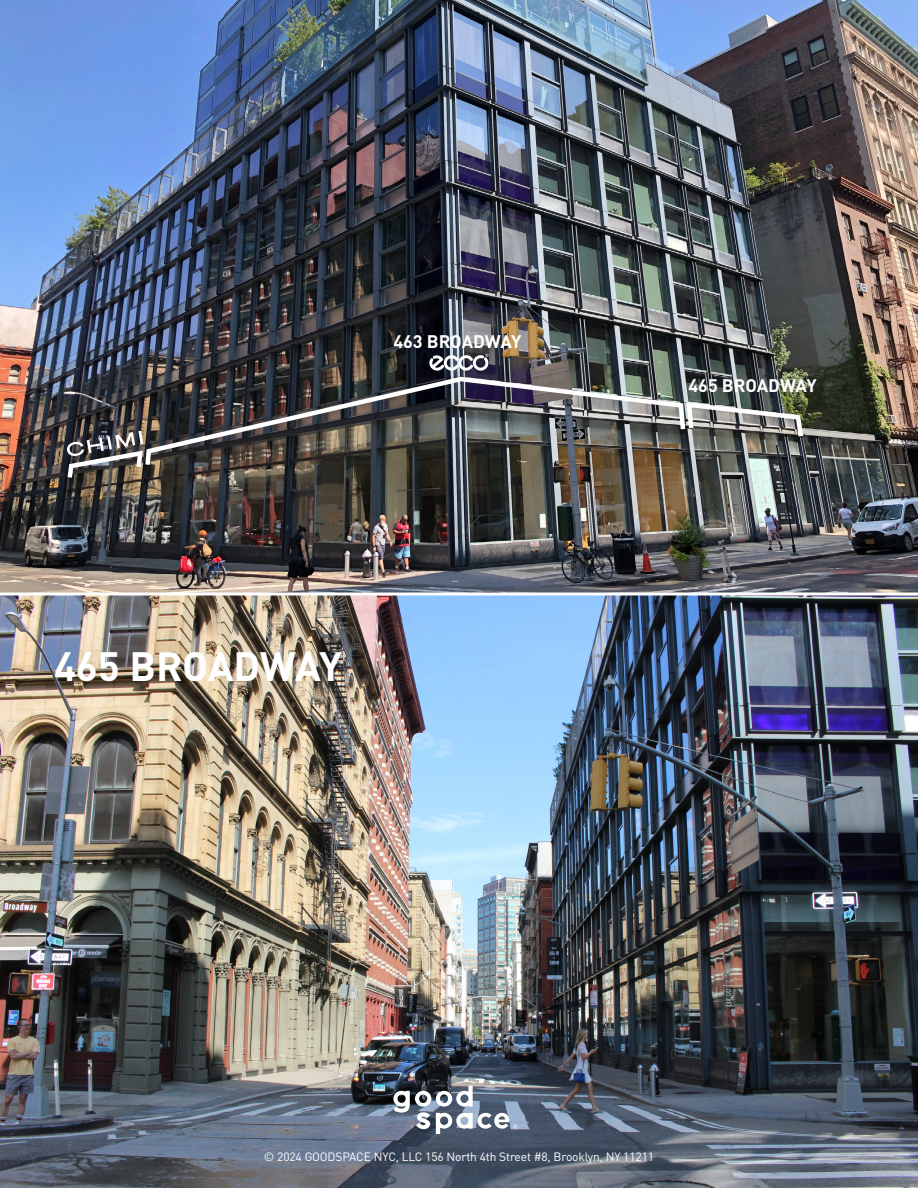
<style>
.page{position:relative;width:918px;height:1188px;background:#fff}
.page>*{position:absolute;margin:0;border:0;box-sizing:border-box;transform-origin:0 0}
.t1{font:700 40.5px "DIN Pro";letter-spacing:-.01em;color:#fff}
.t2{font:700 18px "DIN Pro";letter-spacing:-.01em;color:#fff}
.t3{font:12px "DIN Pro";letter-spacing:-.01em;color:#fff}
</style>
<div class="page">
<img style="left:0;top:596px;width:918px;height:592px">
<img style="left:0;top:0;width:918px;height:592px">
<svg style="left:0;top:592px;width:918px;height:4px"></svg>
<img style="left:143px;top:375px;width:545px;height:95px">
<img style="left:684px;top:400px;width:122px;height:41px">
<img style="left:65px;top:431px;width:80px;height:51px">
<svg style="left:429px;top:354px;width:60px;height:18px"></svg>
<svg style="left:393px;top:1086px;width:124px;height:48px"></svg>
<h2 class="t2" style="left:393px;top:326px;width:130px">463 BROADWAY</h2>
<h1 class="t1" style="left:54px;top:633px;width:290px">465 BROADWAY</h1>
<h2 class="t2" style="left:688px;top:371px;width:130px">465 BROADWAY</h2>
<p class="t3" style="left:264px;top:1147px;width:392px">© 2024 GOODSPACE NYC, LLC 156 North 4th Street #8, Brooklyn, NY 11211</p>
</div>
